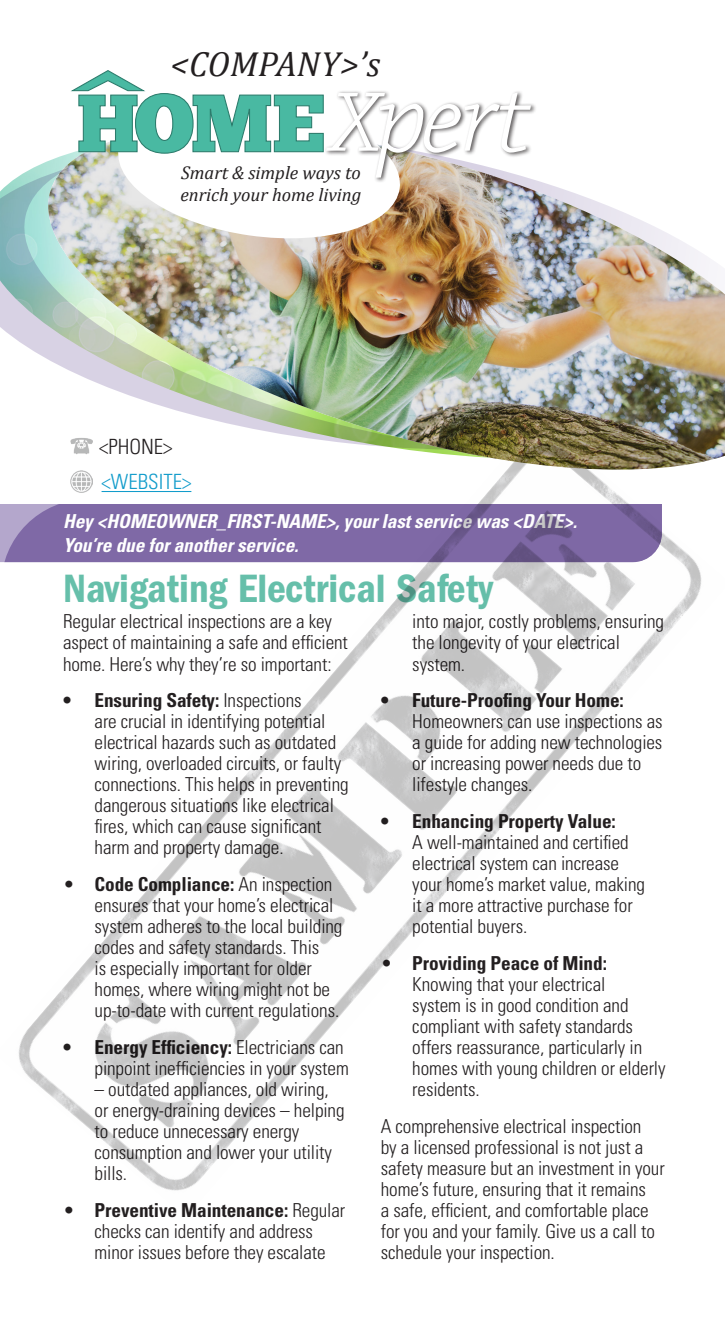
<style>
.page{position:relative;width:725px;height:1323px;background:#fff}
.page>*{position:absolute;margin:0;border:0;box-sizing:border-box;transform-origin:0 0}
.t1{font:40.95px "Franklin Gothic LT Pro Cn Dm";color:#66bfaa}
.t2{font:italic 35px "Cambria";letter-spacing:.01em;color:#231f20}
.t3{font:300 condensed 21px "Univers LT Std";color:#129ccb}
.t4{font:300 condensed 21px "Univers LT Std";color:#231f20}
.t5{font:300 condensed 19.25px/21px "Univers LT Std";letter-spacing:-.005em;color:#231f20}
.t6{font:italic 700 condensed 19.25px/24.5px "Univers LT Std";letter-spacing:-.005em;color:#fff}
.t7{font:700 condensed 19.25px "Univers LT Std";letter-spacing:-.005em;color:#231f20}
.t8{font:italic 18.38px/22.1px "Cambria";color:#231f20}
.s1{font-weight:700}
</style>
<div class="page">
<img style="left:46px;top:153px;width:678px;height:266px">
<div style="left:324px;top:90px;width:212px;height:93px;background:#231f20;opacity:.75"></div>
<svg style="left:69px;top:70px;width:462px;height:108px"></svg>
<img style="left:0;top:167px;width:484px;height:252px">
<img style="left:0;top:419px;width:724px;height:772px">
<h2 class="t2" style="left:170px;top:43px;width:212px">&lt;COMPANY&gt;’s</h2>
<p class="t8" style="left:180px;top:162px;width:182px">Smart &amp; simple ways to enrich your home living</p>
<p class="t4" style="left:99px;top:434px;width:75px">&lt;PHONE&gt;</p>
<p class="t3" style="left:102px;top:469px;width:91px">&lt;WEBSITE&gt;</p>
<p class="t6" style="left:63px;top:509px;width:515px">Hey &lt;HOMEOWNER_FIRST-NAME&gt;, your last service was &lt;DATE&gt;.<br>You’re due for another service.</p>
<h1 class="t1" style="left:63px;top:565px;width:431px">Navigating Electrical Safety</h1>
<p class="t5" style="left:63px;top:611px;width:286px">Regular electrical inspections are a key aspect of maintaining a safe and efficient home. Here’s why they’re so important:</p>
<p class="t5" style="left:94px;top:690px;width:256px;text-indent:-32px"><span class="s1">• Ensuring Safety:</span> Inspections<br>are crucial in identifying potential electrical hazards such as outdated wiring, overloaded circuits, or faulty connections. This helps in preventing dangerous situations like electrical fires, which can cause significant harm and property damage.</p>
<p class="t5" style="left:94px;top:874px;width:249px;text-indent:-32px">• <span class="s1">Code Compliance:</span> An inspection ensures that your home’s electrical system adheres to the local building codes and safety standards. This<br>is especially important for older homes, where wiring might not be up-to-date with current regulations.</p>
<p class="t5" style="left:63px;top:1037px;width:287px;text-align:right"><span class="s1">• Energy Efficiency:</span> Electricians can pinpoint inefficiencies in your system</p>
<p class="t5" style="left:94px;top:1079px;width:251px">– outdated appliances, old wiring, or energy-draining devices – helping to reduce unnecessary energy consumption and lower your utility bills.</p>
<p class="t5" style="left:94px;top:1200px;width:252px;text-indent:-32px">• <span class="s1">Preventive Maintenance:</span> Regular checks can identify and address minor issues before they escalate</p>
<p class="t5" style="left:412px;top:611px;width:253px">into major, costly problems, ensuring the longevity of your electrical system.</p>
<p class="t7" style="left:381px;top:689px;width:244px">• Future-Proofing Your Home:</p>
<p class="t5" style="left:412px;top:711px;width:252px">Homeowners can use inspections as a guide for adding new technologies or increasing power needs due to lifestyle changes.</p>
<p class="t7" style="left:381px;top:810px;width:236px">• Enhancing Property Value:</p>
<p class="t5" style="left:412px;top:832px;width:234px">A well-maintained and certified electrical system can increase your home’s market value, making it a more attractive purchase for potential buyers.</p>
<p class="t5" style="left:412px;top:953px;width:255px;text-indent:-32px">• <span class="s1">Providing Peace of Mind:<br></span>Knowing that your electrical<br>system is in good condition and compliant with safety standards offers reassurance, particularly in homes with young children or elderly residents.</p>
<p class="t5" style="left:381px;top:1116px;width:285px">A comprehensive electrical inspection<br>by a licensed professional is not just a safety measure but an investment in your home’s future, ensuring that it remains<br>a safe, efficient, and comfortable place for you and your family. Give us a call to schedule your inspection.</p>
</div>
